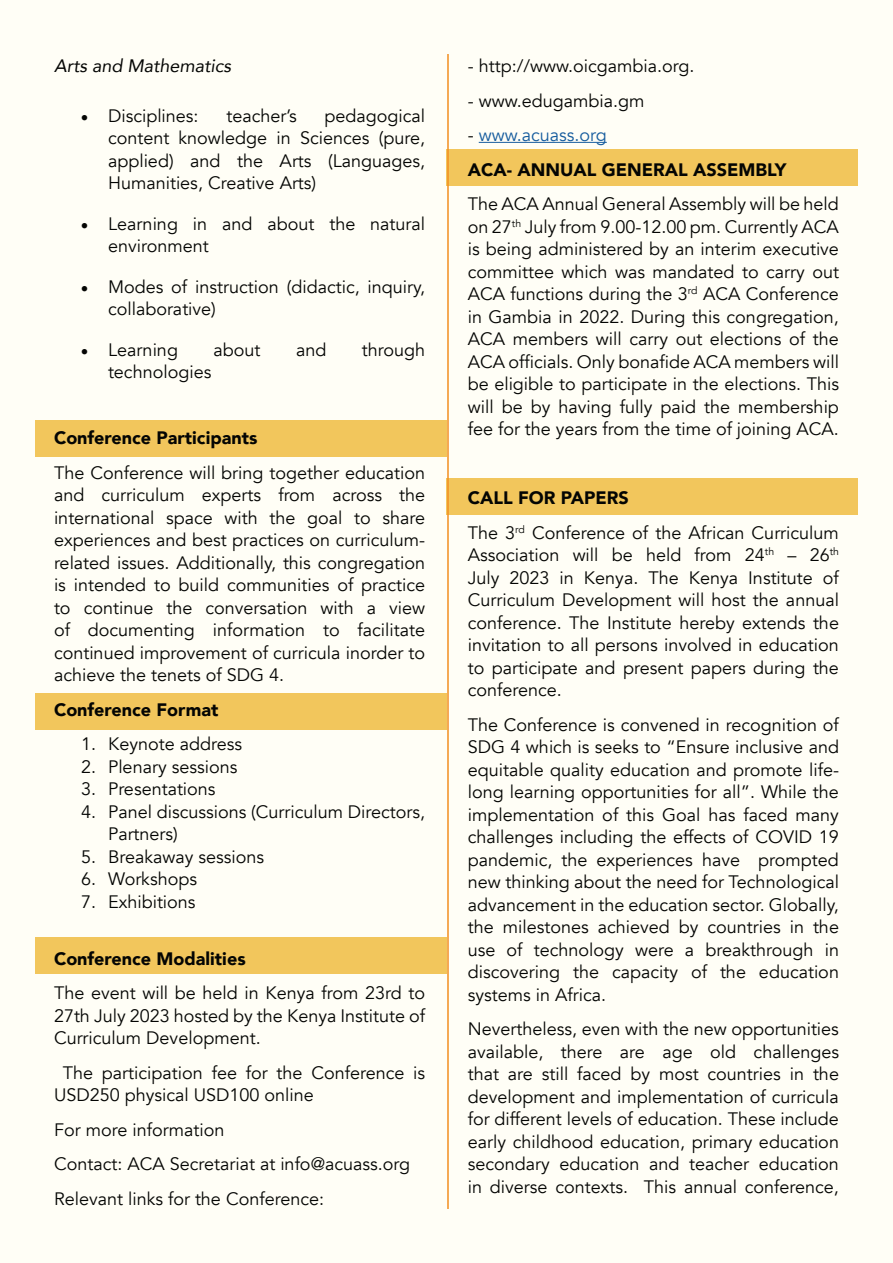
<style>
.page{position:relative;width:893px;height:1263px;background:#fffef6}
.page>*{position:absolute;margin:0;border:0;box-sizing:border-box;transform-origin:0 0}
.t1{font:18px/22.5px "Avenir";color:#040503;text-align:justify}
.t2{font:900 18px/34.5px "Avenir";color:#040503}
.t3{font:italic 18px "Avenir";color:#040503}
.s1{font-weight:400}
.s2{font-weight:400;color:#175d9e}
.s3{font-weight:900}
</style>
<div class="page">
<div style="left:35px;top:420px;width:412px;height:36px;background:#f2c65c"></div>
<div style="left:35px;top:693px;width:412px;height:36px;background:#f2c65c"></div>
<div style="left:35px;top:938px;width:412px;height:36px;background:#f2c65c"></div>
<div style="left:446px;top:150px;width:412px;height:36px;background:#f2c65c"></div>
<div style="left:446px;top:478px;width:412px;height:36px;background:#f2c65c"></div>
<hr style="left:447px;top:54px;width:2px;height:1155px;background:#f28e20">
<hr style="left:479px;top:142px;width:128px;height:1px;background:#175d9e">
<p class="t3" style="left:54px;top:55px;width:179px">Arts and Mathematics</p>
<p class="t1" style="left:81px;top:104px;width:119px">• Disciplines:</p>
<p class="t1" style="left:226px;top:104px;width:72px">teacher’s</p>
<p class="t1" style="left:108px;top:104px;width:319px;text-indent:217px">pedagogical content knowledge in Sciences (pure, applied) and the Arts (Languages, Humanities, Creative Arts)</p>
<p class="t1" style="left:108px;top:212px;width:319px;text-indent:-27px">• Learning in and about the natural environment</p>
<p class="t1" style="left:108px;top:275px;width:319px;text-indent:-27px">• Modes of instruction (didactic, inquiry, collaborative)</p>
<p class="t1" style="left:81px;top:338px;width:98px">• Learning</p>
<p class="t1" style="left:213px;top:338px;width:48px">about</p>
<p class="t1" style="left:296px;top:338px;width:32px">and</p>
<p class="t1" style="left:362px;top:338px;width:65px">through</p>
<p class="t1" style="left:108px;top:361px;width:105px">technologies</p>
<p class="t2" style="left:54px;top:420px;width:205px">Conference Participants</p>
<p class="t1" style="left:54px;top:461px;width:373px">The Conference will bring together education and curriculum experts from across the international space with the goal to share experiences and best practices on curriculum&shy;related issues. Additionally, this congregation is intended to build communities of practice to continue the conversation with a view of documenting information to facilitate continued improvement of curricula inorder to achieve the tenets of SDG 4.</p>
<p class="t2" style="left:54px;top:692px;width:166px">Conference Format</p>
<p class="t1" style="left:81px;top:733px;width:163px">1. Keynote address</p>
<p class="t1" style="left:81px;top:755px;width:158px">2. Plenary sessions</p>
<p class="t1" style="left:81px;top:778px;width:136px">3. Presentations</p>
<p class="t1" style="left:108px;top:800px;width:319px;text-indent:-27px">4. Panel discussions (Curriculum Directors,<br>Partners)</p>
<p class="t1" style="left:81px;top:845px;width:185px">5. Breakaway sessions</p>
<p class="t1" style="left:81px;top:868px;width:118px">6. Workshops</p>
<p class="t1" style="left:81px;top:890px;width:116px">7. Exhibitions</p>
<p class="t2" style="left:54px;top:941px;width:193px">Conference Modalities</p>
<p class="t1" style="left:54px;top:982px;width:373px">The event will be held in Kenya from 23rd to 27th July 2023 hosted by the Kenya Institute of Curriculum Development.</p>
<p class="t1" style="left:54px;top:1061px;width:373px;text-indent:9px">The participation fee for the Conference is<br>USD250 physical USD100 online</p>
<p class="t1" style="left:54px;top:1112px;width:358px;line-height:34.5px;text-align:left">For more information<br>Contact: ACA Secretariat at info@acuass.org<br>Relevant links for the Conference:</p>
<p class="t1" style="left:468px;top:55px;width:228px">- http://www.oicgambia.org.</p>
<p class="t1" style="left:468px;top:89px;width:178px">- www.edugambia.gm</p>
<p class="t2" style="left:468px;top:117px;width:320px"><span class="s1">-</span> <span class="s2">www.acuass.org<br></span>ACA- ANNUAL GENERAL ASSEMBLY</p>
<p class="t1" style="left:468px;top:193px;width:373px">The ACA Annual General Assembly will be held on 27<sup>th</sup> July from 9.00-12.00 pm. Currently ACA is being administered by an interim executive committee which was mandated to carry out ACA functions during the 3<sup>rd</sup> ACA Conference in Gambia in 2022. During this congregation, ACA members will carry out elections of the ACA officials. Only bonafide ACA members will be eligible to participate in the elections. This will be by having fully paid the membership fee for the years from the time of joining ACA.</p>
<p class="t1" style="left:468px;top:481px;width:373px;line-height:34.5px"><span class="s3">CALL FOR PAPERS<br></span>The 3<sup>rd</sup> Conference of the African Curriculum</p>
<p class="t1" style="left:468px;top:544px;width:373px">Association will be held from 24<sup>th</sup> – 26<sup>th </sup>July 2023 in Kenya. The Kenya Institute of Curriculum Development will host the annual conference. The Institute hereby extends the invitation to all persons involved in education to participate and present papers during the conference.</p>
<p class="t1" style="left:468px;top:713px;width:373px">The Conference is convened in recognition of SDG 4 which is seeks to “Ensure inclusive and equitable quality education and promote life&shy;long learning opportunities for all”. While the implementation of this Goal has faced many challenges including the effects of COVID 19 pandemic, the experiences have prompted new thinking about the need for Technological advancement in the education sector. Globally, the milestones achieved by countries in the use of technology were a breakthrough in discovering the capacity of the education systems in Africa.</p>
<p class="t1" style="left:468px;top:1018px;width:373px">Nevertheless, even with the new opportunities available, there are age old challenges that are still faced by most countries in the development and implementation of curricula for different levels of education. These include early childhood education, primary education secondary education and teacher education in diverse contexts. This annual conference,</p>
</div>
